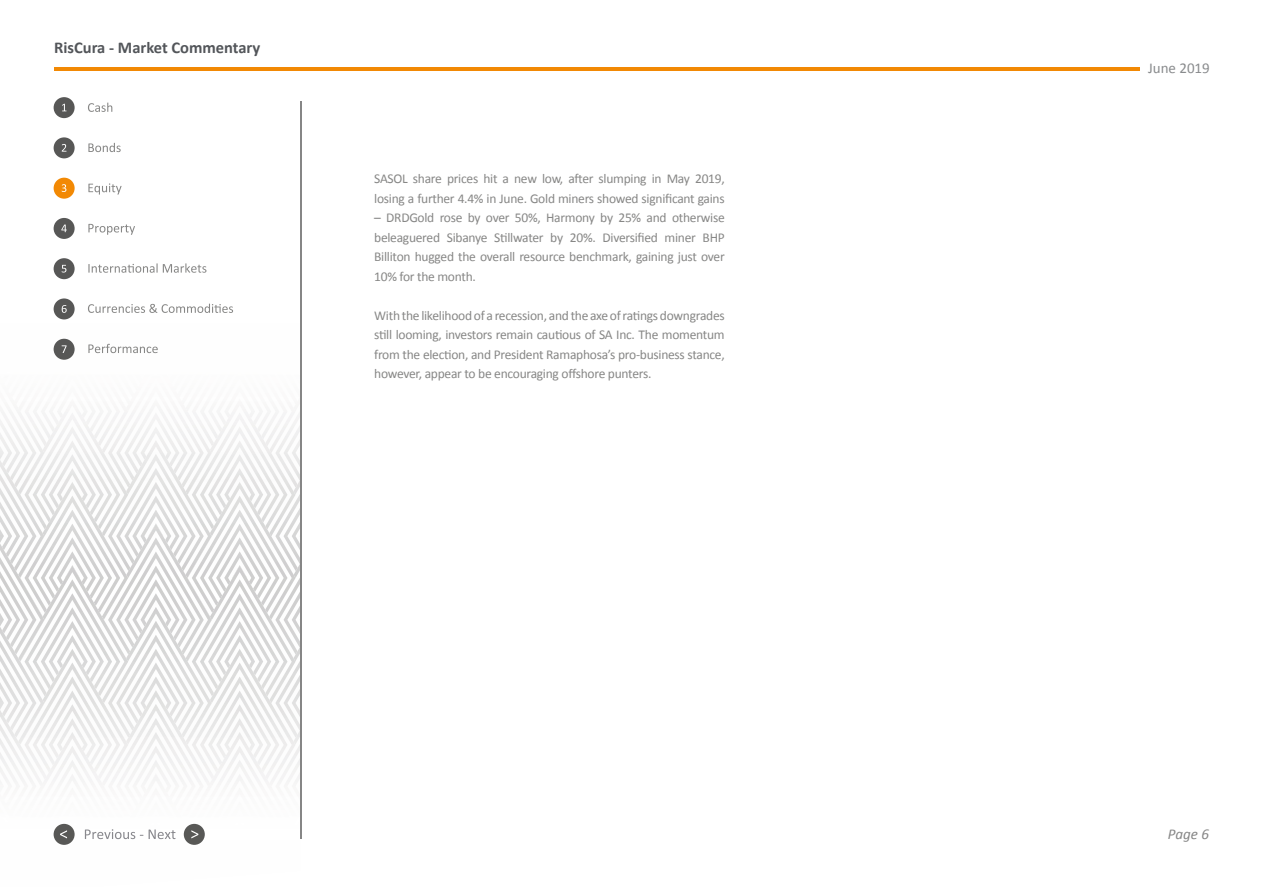
<style>
.page{position:relative;width:1263px;height:893px;background:#fff}
.page>*{position:absolute;margin:0;border:0;box-sizing:border-box;transform-origin:0 0}
.t1{font:700 16.5px "Calibri";color:#53565a}
.t2{font:15px "Calibri";color:#898b8d}
.t3{font:italic 15px "Calibri";color:#868686}
.t4{font:13.5px/19.5px "Calibri";letter-spacing:-.02em;color:#878786;text-align:justify}
</style>
<div class="page">
<hr style="left:54px;top:68px;width:1085px;height:3px;background:#f28904">
<img style="left:295px;top:413px;width:5px;height:10px">
<img style="left:295px;top:423px;width:5px;height:56px">
<img style="left:295px;top:437px;width:5px;height:31px">
<img style="left:295px;top:479px;width:5px;height:28px">
<img style="left:295px;top:507px;width:5px;height:56px">
<img style="left:295px;top:521px;width:5px;height:30px">
<img style="left:295px;top:563px;width:5px;height:27px">
<img style="left:295px;top:590px;width:5px;height:62px">
<img style="left:295px;top:604px;width:5px;height:31px">
<img style="left:295px;top:660px;width:5px;height:14px">
<img style="left:295px;top:674px;width:5px;height:55px">
<img style="left:295px;top:688px;width:5px;height:30px">
<img style="left:294px;top:757px;width:6px;height:56px">
<img style="left:294px;top:771px;width:6px;height:30px">
<img style="left:212px;top:412px;width:83px;height:70px">
<img style="left:212px;top:426px;width:67px;height:56px">
<img style="left:212px;top:440px;width:59px;height:42px">
<img style="left:216px;top:454px;width:47px;height:28px">
<img style="left:224px;top:468px;width:31px;height:14px">
<img style="left:212px;top:482px;width:83px;height:84px">
<img style="left:212px;top:510px;width:67px;height:56px">
<img style="left:212px;top:524px;width:59px;height:42px">
<img style="left:216px;top:537px;width:47px;height:29px">
<img style="left:224px;top:551px;width:31px;height:15px">
<img style="left:232px;top:565px;width:15px;height:1px">
<img style="left:212px;top:566px;width:83px;height:83px">
<img style="left:212px;top:593px;width:67px;height:56px">
<img style="left:212px;top:607px;width:59px;height:42px">
<img style="left:216px;top:621px;width:47px;height:28px">
<img style="left:224px;top:635px;width:31px;height:14px">
<img style="left:212px;top:649px;width:83px;height:137px">
<img style="left:212px;top:676px;width:67px;height:56px">
<img style="left:212px;top:690px;width:59px;height:42px">
<img style="left:216px;top:704px;width:47px;height:28px">
<img style="left:224px;top:718px;width:31px;height:14px">
<img style="left:212px;top:732px;width:82px;height:81px">
<img style="left:212px;top:760px;width:66px;height:53px">
<img style="left:212px;top:774px;width:58px;height:39px">
<img style="left:218px;top:787px;width:44px;height:26px">
<img style="left:226px;top:801px;width:28px;height:12px">
<img style="left:128px;top:399px;width:59px;height:41px">
<img style="left:132px;top:412px;width:47px;height:28px">
<img style="left:141px;top:426px;width:30px;height:14px">
<img style="left:128px;top:440px;width:84px;height:84px">
<img style="left:128px;top:468px;width:68px;height:56px">
<img style="left:128px;top:482px;width:59px;height:42px">
<img style="left:132px;top:496px;width:47px;height:28px">
<img style="left:140px;top:510px;width:31px;height:14px">
<img style="left:148px;top:523px;width:15px;height:1px">
<img style="left:128px;top:524px;width:84px;height:83px">
<img style="left:128px;top:551px;width:68px;height:56px">
<img style="left:128px;top:566px;width:59px;height:41px">
<img style="left:132px;top:579px;width:47px;height:28px">
<img style="left:140px;top:593px;width:31px;height:14px">
<img style="left:128px;top:607px;width:84px;height:83px">
<img style="left:128px;top:635px;width:68px;height:55px">
<img style="left:128px;top:649px;width:59px;height:41px">
<img style="left:132px;top:662px;width:47px;height:28px">
<img style="left:140px;top:676px;width:31px;height:14px">
<img style="left:128px;top:690px;width:84px;height:135px">
<img style="left:128px;top:718px;width:68px;height:96px">
<img style="left:128px;top:732px;width:59px;height:75px">
<img style="left:132px;top:746px;width:47px;height:28px">
<img style="left:141px;top:760px;width:30px;height:14px">
<img style="left:148px;top:773px;width:15px;height:1px">
<img style="left:128px;top:774px;width:58px;height:51px">
<img style="left:142px;top:802px;width:28px;height:23px">
<img style="left:44px;top:399px;width:84px;height:83px">
<img style="left:44px;top:426px;width:68px;height:56px">
<img style="left:44px;top:440px;width:60px;height:42px">
<img style="left:49px;top:454px;width:47px;height:28px">
<img style="left:57px;top:468px;width:31px;height:14px">
<img style="left:44px;top:482px;width:84px;height:84px">
<img style="left:44px;top:510px;width:68px;height:56px">
<img style="left:44px;top:524px;width:60px;height:42px">
<img style="left:49px;top:537px;width:47px;height:29px">
<img style="left:57px;top:551px;width:31px;height:15px">
<img style="left:65px;top:565px;width:15px;height:1px">
<img style="left:44px;top:566px;width:84px;height:83px">
<img style="left:44px;top:593px;width:68px;height:56px">
<img style="left:44px;top:607px;width:60px;height:42px">
<img style="left:49px;top:621px;width:47px;height:28px">
<img style="left:57px;top:635px;width:31px;height:14px">
<img style="left:44px;top:649px;width:84px;height:124px">
<img style="left:44px;top:676px;width:68px;height:56px">
<img style="left:44px;top:690px;width:60px;height:42px">
<img style="left:49px;top:704px;width:47px;height:28px">
<img style="left:57px;top:718px;width:31px;height:14px">
<img style="left:44px;top:732px;width:83px;height:50px">
<img style="left:44px;top:760px;width:67px;height:22px">
<img style="left:44px;top:774px;width:58px;height:8px">
<img style="left:28px;top:413px;width:16px;height:47px">
<img style="left:1px;top:412px;width:27px;height:48px">
<img style="left:0;top:418px;width:20px;height:42px">
<img style="left:0;top:432px;width:12px;height:28px">
<img style="left:0;top:446px;width:4px;height:14px">
<img style="left:0;top:460px;width:44px;height:83px">
<img style="left:0;top:487px;width:28px;height:56px">
<img style="left:0;top:501px;width:20px;height:42px">
<img style="left:0;top:515px;width:12px;height:28px">
<img style="left:0;top:529px;width:4px;height:14px">
<img style="left:0;top:543px;width:44px;height:84px">
<img style="left:0;top:571px;width:28px;height:56px">
<img style="left:0;top:585px;width:20px;height:42px">
<img style="left:0;top:599px;width:12px;height:28px">
<img style="left:0;top:613px;width:4px;height:14px">
<img style="left:0;top:627px;width:44px;height:83px">
<img style="left:0;top:654px;width:28px;height:56px">
<img style="left:0;top:668px;width:20px;height:42px">
<img style="left:0;top:682px;width:12px;height:28px">
<img style="left:0;top:696px;width:4px;height:14px">
<img style="left:0;top:710px;width:44px;height:72px">
<img style="left:0;top:737px;width:28px;height:45px">
<img style="left:0;top:752px;width:20px;height:30px">
<img style="left:0;top:765px;width:12px;height:17px">
<img style="left:0;top:779px;width:4px;height:3px">
<svg style="left:85px;top:829px;width:58px;height:10px"></svg>
<svg style="left:149px;top:816px;width:26px;height:23px"></svg>
<div style="left:54px;top:824px;width:21px;height:21px;background:#585856;border-radius:50%"></div>
<svg style="left:60px;top:823px;width:15px;height:15px"></svg>
<div style="left:184px;top:824px;width:21px;height:21px;background:#585856;border-radius:50%"></div>
<svg style="left:191px;top:830px;width:7px;height:8px"></svg>
<hr style="left:300px;top:102px;width:1px;height:737px;background:#868686">
<svg style="left:88px;top:103px;width:24px;height:9px"></svg>
<svg style="left:88px;top:143px;width:33px;height:9px"></svg>
<svg style="left:88px;top:183px;width:34px;height:12px"></svg>
<svg style="left:88px;top:224px;width:47px;height:11px"></svg>
<svg style="left:88px;top:263px;width:118px;height:10px"></svg>
<svg style="left:88px;top:304px;width:145px;height:9px"></svg>
<svg style="left:88px;top:344px;width:70px;height:9px"></svg>
<div style="left:54px;top:97px;width:21px;height:21px;background:#575756;border-radius:50%"></div>
<div style="left:54px;top:137px;width:21px;height:21px;background:#575756;border-radius:50%"></div>
<div style="left:54px;top:178px;width:21px;height:21px;background:#f28904;border-radius:50%"></div>
<div style="left:54px;top:218px;width:21px;height:21px;background:#575756;border-radius:50%"></div>
<div style="left:54px;top:258px;width:21px;height:21px;background:#575756;border-radius:50%"></div>
<div style="left:54px;top:298px;width:21px;height:21px;background:#575756;border-radius:50%"></div>
<svg style="left:62px;top:104px;width:5px;height:7px"></svg>
<svg style="left:62px;top:144px;width:4px;height:8px"></svg>
<svg style="left:62px;top:184px;width:4px;height:8px"></svg>
<svg style="left:61px;top:225px;width:6px;height:7px"></svg>
<svg style="left:62px;top:265px;width:4px;height:8px"></svg>
<svg style="left:62px;top:305px;width:5px;height:8px"></svg>
<div style="left:54px;top:339px;width:21px;height:21px;background:#575756;border-radius:50%"></div>
<svg style="left:62px;top:345px;width:5px;height:8px"></svg>
<p class="t1" style="left:54px;top:42px;width:208px">RisCura - Market Commentary</p>
<p class="t4" style="left:374px;top:169px;width:352px">SASOL share prices hit a new low, after slumping in May 2019, losing a further 4.4% in June. Gold miners showed significant gains</p>
<p class="t4" style="left:374px;top:208px;width:352px">– DRDGold rose by over 50%, Harmony by 25% and otherwise beleaguered Sibanye Stillwater by 20%. Diversified miner BHP Billiton hugged the overall resource benchmark, gaining just over 10% for the month.</p>
<p class="t4" style="left:374px;top:305px;width:352px">With the likelihood of a recession, and the axe of ratings downgrades still looming, investors remain cautious of SA Inc. The momentum from the election, and President Ramaphosa’s pro-business stance, however, appear to be encouraging offshore punters.</p>
<p class="t2" style="left:1148px;top:59px;width:63px">June 2019</p>
<p class="t3" style="left:1168px;top:823px;width:43px">Page 6</p>
</div>
